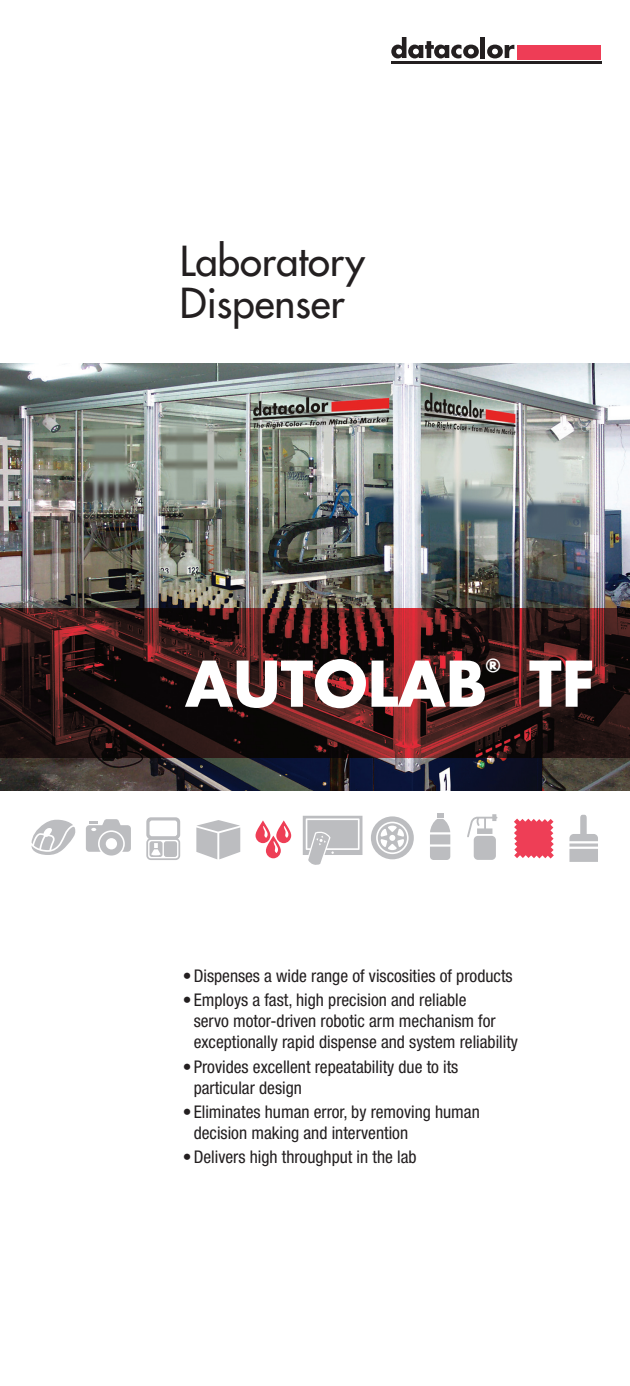
<style>
.page{position:relative;width:630px;height:1386px;background:#fff}
.page>*{position:absolute;margin:0;border:0;box-sizing:border-box;transform-origin:0 0}
.t1{font:700 61.25px "Futura";color:#fff}
.t2{font:40.25px/42px "Futura";color:#231f20}
.t3{font:condensed 17.5px/21px "Helvetica Neue LT Std";color:#231f20}
.t4{font:700 17.5px "Futura";color:#fff}
</style>
<div class="page">
<img style="left:0;top:363px;width:630px;height:427px">
<img style="left:0;top:608px;width:630px;height:150px">
<svg style="left:391px;top:37px;width:88px;height:21px"></svg>
<hr style="left:481px;top:37px;width:4px;height:21px;background:#231f20">
<svg style="left:487px;top:45px;width:27px;height:13px"></svg>
<div style="left:517px;top:45px;width:84px;height:14px;background:#ee3d56"></div>
<hr style="left:391px;top:61px;width:210px;height:3px;background:#231f20">
<svg style="left:256px;top:820px;width:35px;height:38px"></svg>
<svg style="left:514px;top:819px;width:40px;height:40px;background:#f05c70"></svg>
<svg style="left:430px;top:813px;width:20px;height:47px"></svg>
<svg style="left:467px;top:814px;width:30px;height:46px"></svg>
<svg style="left:569px;top:815px;width:29px;height:47px"></svg>
<svg style="left:196px;top:820px;width:44px;height:39px"></svg>
<svg style="left:86px;top:819px;width:45px;height:37px"></svg>
<svg style="left:371px;top:816px;width:43px;height:43px"></svg>
<svg style="left:32px;top:819px;width:43px;height:36px"></svg>
<svg style="left:303px;top:816px;width:59px;height:49px"></svg>
<svg style="left:146px;top:817px;width:34px;height:43px"></svg>
<h2 class="t2" style="left:180px;top:239px;width:187px">Laboratory<br>Dispenser</h2>
<p class="t4" style="left:485px;top:653px;width:18px">®</p>
<h1 class="t1" style="left:185px;top:641px;width:411px">AUTOLAB TF</h1>
<p class="t3" style="left:183px;top:965px;width:331px">• Dispenses a wide range of viscosities of products</p>
<p class="t3" style="left:194px;top:990px;width:326px;text-indent:-11px">• Employs a fast, high precision and reliable<br>servo motor-driven robotic arm mechanism for exceptionally rapid dispense and system reliability</p>
<p class="t3" style="left:194px;top:1056px;width:266px;text-indent:-11px">• Provides excellent repeatability due to its particular design</p>
<p class="t3" style="left:194px;top:1101px;width:288px;text-indent:-11px">• Eliminates human error, by removing human decision making and intervention</p>
<p class="t3" style="left:183px;top:1146px;width:235px">• Delivers high throughput in the lab</p>
</div>
